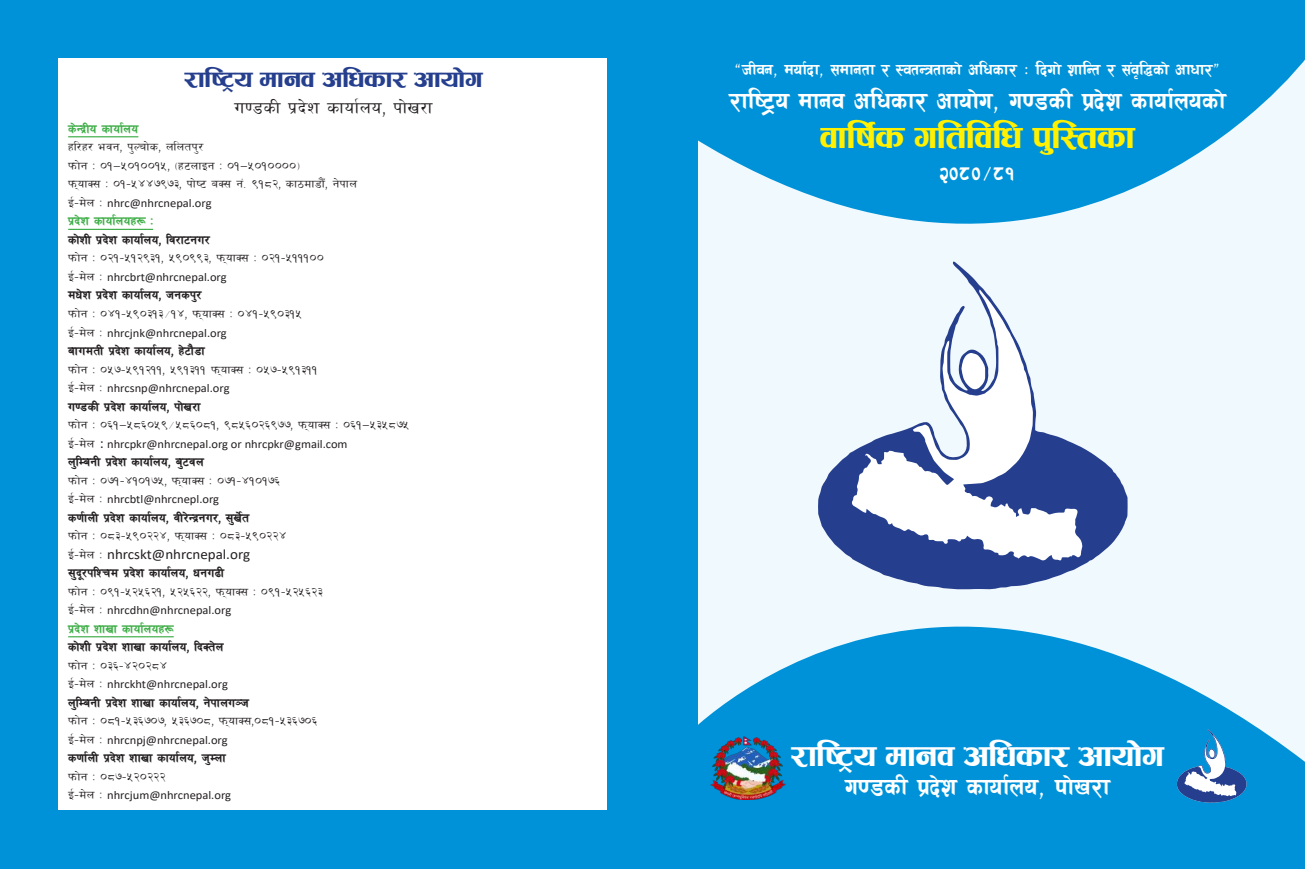
<style>
.page{position:relative;width:1305px;height:869px;background:#fff}
.page>*{position:absolute;margin:0;border:0;box-sizing:border-box;transform-origin:0 0}
.t1{font:40px "Ganesh";color:#fff101}
.t2{font:37.5px "Ganesh";color:#fff}
.t3{font:30px "ARAP002";color:#fff}
.t4{font:28.62px "Ganesh";color:#253f8e;scale:1.05 1}
.t5{font:25px "ARAP002";color:#fff}
.t6{font:21.38px "Preeti";color:#231f20;scale:1.05 1}
.t7{font:20px "ARAP002";color:#fff}
.t8{font:14.25px/18.5px "Preeti";color:#231f20;scale:1.05 1}
.t9{font:700 14.25px "Preeti";color:#231f20;scale:1.05 1}
.t10{font:700 14.25px "Preeti";color:#40ae49;scale:1.05 1}
.t11{font:14.25px "Calibri";color:#231f20;scale:1.05 1}
.t12{font:11.88px "Calibri";color:#231f20;scale:1.05 1}
.s1{font-family:"Preeti";font-size:14.25px}
.s2{font-size:14.25px}
.s3{font-family:"Preeti"}
</style>
<div class="page">
<div style="left:676px;top:0;width:629px;height:868px;background:#f0f9fd"></div>
<div style="left:0;top:0;width:698px;height:868px;background:#0092d8"></div>
<svg style="left:698px;top:0;width:607px;height:224px;fill:#0092d8"></svg>
<svg style="left:698px;top:626px;width:607px;height:242px;fill:#0092d8"></svg>
<div style="left:58px;top:58px;width:550px;height:752px;background:#fff"></div>
<hr style="left:68px;top:136px;width:70px;height:1px;background:#40ae49">
<hr style="left:68px;top:229px;width:85px;height:1px;background:#40ae49">
<hr style="left:68px;top:636px;width:106px;height:1px;background:#40ae49">
<svg style="left:818px;top:261px;width:310px;height:329px"></svg>
<svg style="left:1177px;top:729px;width:70px;height:73px"></svg>
<img style="left:710px;top:736px;width:75px;height:63px">
<h3 class="t4" style="left:184px;top:67px;width:286px">/fli6«o dfgj clwsf/ cfof]u</h3>
<h3 class="t6" style="left:234px;top:98px;width:191px">u08sL k|b]z sfof{no, kf]v/f</h3>
<p class="t10" style="left:68px;top:121px;width:68px">s]Gb|Lo sfof{no</p>
<p class="t8" style="left:68px;top:138px;width:277px">xl/x/ ejg, k'Nrf]s, nlntk'/<br>kmf]g M )!—%)!))!%, -x6nfOg M )!—%)!))))_<br>km\ofS; M )!–%$$&amp;(&amp;#, kf]i6 aS; g+= (!*@, sf7df8f}F, g]kfn</p>
<p class="t12" style="left:68px;top:195px;width:138px"><span class="s1">O{–d]n M</span> nhrc@nhrcnepal.org</p>
<p class="t10" style="left:68px;top:214px;width:82px">k|b]z sfof{nox¿ M</p>
<p class="t9" style="left:68px;top:233px;width:137px">sf]zL k|b]z sfof{no, lj/f6gu/</p>
<p class="t8" style="left:68px;top:249px;width:245px">kmf]g M )@!–%!@(#!, %()((#, km\ofS; M )@!–%!!!))</p>
<p class="t12" style="left:68px;top:269px;width:152px"><span class="s1">O{–d]n M</span> nhrcbrt@nhrcnepal.org</p>
<p class="t9" style="left:68px;top:288px;width:129px">dw]z k|b]z sfof{no, hgsk'/</p>
<p class="t8" style="left:68px;top:304px;width:224px">kmf]g M )$!–%()#!#÷!$, km\ofS; M )$!–%()#!%</p>
<p class="t12" style="left:68px;top:324px;width:153px"><span class="s1">O{–d]n M</span> nhrcjnk@nhrcnepal.org</p>
<p class="t9" style="left:68px;top:344px;width:132px">afudtL k|b]z sfof{no, x]6f}8f</p>
<p class="t8" style="left:68px;top:360px;width:239px">kmf]g M )%&amp;–%(!@!!, %(!#!! km\ofS; M )%&amp;–%(!#!!</p>
<p class="t12" style="left:68px;top:380px;width:155px"><span class="s1">O{–d]n M</span> nhrcsnp@nhrcnepal.org</p>
<p class="t9" style="left:68px;top:399px;width:128px">u08sL k|b]z sfof{no, kf]v/f</p>
<p class="t8" style="left:68px;top:416px;width:327px">kmf]g M )^!—%*^)%(÷%*^)*!, (*%^)@^(&amp;&amp;, km\ofS; M )^!—%#%*&amp;%</p>
<p class="t12" style="left:68px;top:435px;width:268px"><span class="s1">O{–d]n</span> <span class="s2">:</span> nhrcpkr@nhrcnepal.org or nhrcpkr@gmail.com</p>
<p class="t9" style="left:68px;top:455px;width:131px">n'lDagL k|b]z sfof{no, a'6jn</p>
<p class="t8" style="left:68px;top:471px;width:204px">kmf]g M )&amp;!–$!)!&amp;%, km\ofS; M )&amp;!–$!)!&amp;^</p>
<p class="t12" style="left:68px;top:491px;width:145px"><span class="s1">O{–d]n M</span> nhrcbtl@nhrcnepl.org</p>
<p class="t9" style="left:68px;top:510px;width:175px">s0f{fnL k|b]z sfof{no, jL/]Gb|gu/, ;'v]{t</p>
<p class="t8" style="left:68px;top:527px;width:210px">kmf]g M )*#–%()@@$, km\ofS; M )*#–%()@@$</p>
<p class="t11" style="left:68px;top:544px;width:175px"><span class="s3">O{–d]n M</span> nhrcskt@nhrcnepal.org</p>
<p class="t9" style="left:68px;top:566px;width:150px">;'b"/klZrd k|b]z sfof{no, wgu9L</p>
<p class="t8" style="left:68px;top:582px;width:244px">kmf]g M )(!–%@%^@!, %@%^@@, km\ofS; M )(!–%@%^@#</p>
<p class="t12" style="left:68px;top:602px;width:157px"><span class="s1">O{–d]n M</span> nhrcdhn@nhrcnepal.org</p>
<p class="t10" style="left:68px;top:621px;width:102px">k|b]z zfvf sfof{nox¿</p>
<p class="t9" style="left:68px;top:640px;width:150px">sf]zL k|b]z zfvf sfof{no, lbSt]n</p>
<p class="t8" style="left:68px;top:656px;width:96px">kmf]g M )#^–$@)@*$</p>
<p class="t12" style="left:68px;top:676px;width:154px"><span class="s1">O{–d]n M</span> nhrckht@nhrcnepal.org</p>
<p class="t9" style="left:68px;top:695px;width:174px">n'lDagL k|b]z zfvf sfof{no, g]kfnu~h</p>
<p class="t8" style="left:68px;top:712px;width:239px">kmf]g M )*!–%#^&amp;)&amp;, %#^&amp;)*, km\ofS;,)*!–%#^&amp;)^</p>
<p class="t12" style="left:68px;top:731px;width:153px"><span class="s1">O{–d]n M</span> nhrcnpj@nhrcnepal.org</p>
<p class="t9" style="left:68px;top:751px;width:152px">s0ff{nL k|b]z zfvf sfof{no, h'Dnf</p>
<p class="t8" style="left:68px;top:767px;width:94px">kmf]g M )*&amp;–%@)@@@</p>
<p class="t12" style="left:68px;top:787px;width:157px"><span class="s1">O{–d]n M</span> nhrcjum@nhrcnepal.org</p>
<h3 class="t7" style="left:735px;top:59px;width:487px">æhLjg, dof{bf, ;dfgtf / :jtGqtfsf]clwsf/ M lbuf]zflGt / ;+j[l4sf]cfwf/Æ</h3>
<h3 class="t3" style="left:729px;top:85px;width:509px">/fli6«o dfgj clwsf/ cfof]u, u08sL k|b]z sfof{nosf]</h3>
<h1 class="t1" style="left:820px;top:120px;width:316px">jflif{s ultljlw k'l:tsf</h1>
<h3 class="t5" style="left:940px;top:159px;width:77px">@)*)÷*!</h3>
<h2 class="t2" style="left:791px;top:739px;width:375px">/fli6«o dfgj clwsf/ cfof]u</h2>
<h3 class="t3" style="left:845px;top:771px;width:266px">u08sL k|b]z sfof{no, kf]v/f</h3>
</div>
